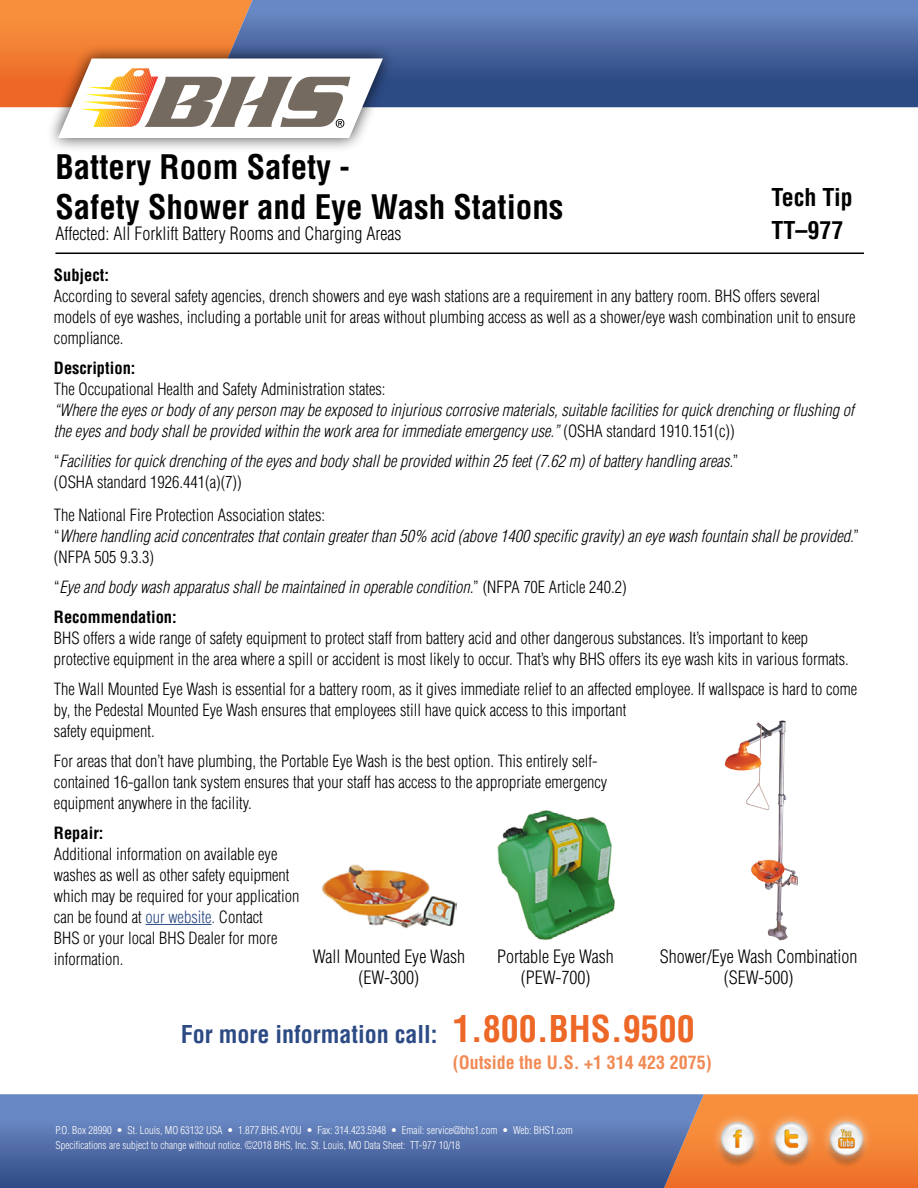
<style>
.page{position:relative;width:918px;height:1188px;background:#fff}
.page>*{position:absolute;margin:0;border:0;box-sizing:border-box;transform-origin:0 0}
.t1{font:700 condensed 33px/39.6px "Helvetica LT Std";color:#000}
.t2{font:700 condensed 24px "Helvetica LT Std";color:#2c4a84}
.t3{font:700 condensed 24px "Helvetica LT Std";color:#000}
.t4{font:300 condensed 18px/21.6px "Helvetica LT Std";color:#000;text-align:center}
.t5{font:700 condensed 18px "Helvetica LT Std";color:#f18a54}
.t6{font:300 condensed 16.5px/21px "Helvetica LT Std";color:#000}
.t7{font:italic 300 condensed 16.5px/21px "Helvetica LT Std";color:#000}
.t8{font:700 condensed 16.5px "Helvetica LT Std";color:#000}
.t9{font:300 condensed 10.5px/15px "Helvetica LT Std";color:#fff}
.s1{font-style:normal}
.s2{font-weight:700;font-style:normal}
.s3{color:#2c4a84}
.s4{font-size:36px;color:#ed6727}
</style>
<div class="page">
<svg style="left:383px;top:0;width:535px;height:107px;background:#47649e"></svg>
<svg style="left:704px;top:1094px;width:214px;height:94px;background:#f28034"></svg>
<svg style="left:0;top:1094px;width:704px;height:94px;background:#5671a9"></svg>
<div style="left:45px;top:44px;width:351px;height:108px;background:#000;opacity:.75"></div>
<svg style="left:0;top:0;width:383px;height:138px"></svg>
<img style="left:706px;top:1108px;width:55px;height:62px">
<img style="left:761px;top:1108px;width:55px;height:62px">
<img style="left:816px;top:1108px;width:62px;height:62px">
<hr style="left:55px;top:253px;width:809px;height:1px;background:#000">
<hr style="left:146px;top:924px;width:66px;height:1px;background:#2c4a84">
<img style="left:321px;top:864px;width:135px;height:65px">
<img style="left:497px;top:810px;width:118px;height:130px">
<img style="left:725px;top:720px;width:73px;height:221px">
<h1 class="t1" style="left:55px;top:147px;width:510px">Battery Room Safety -<br>Safety Shower and Eye Wash Stations</h1>
<h2 class="t3" style="left:772px;top:182px;width:83px">Tech Tip</h2>
<p class="t4" style="left:55px;top:223px;width:348px">Affected: All Forklift Battery Rooms and Charging Areas</p>
<h2 class="t3" style="left:772px;top:215px;width:73px">TT–977</h2>
<p class="t8" style="left:54px;top:264px;width:57px">Subject:</p>
<p class="t6" style="left:54px;top:285px;width:803px">According to several safety agencies, drench showers and eye wash stations are a requirement in any battery room. BHS offers several models of eye washes, including a portable unit for areas without plumbing access as well as a shower/eye wash combination unit to ensure compliance.</p>
<p class="t8" style="left:54px;top:357px;width:83px">Description:</p>
<p class="t6" style="left:54px;top:378px;width:333px">The Occupational Health and Safety Administration states:</p>
<p class="t7" style="left:54px;top:400px;width:801px">“Where the eyes or body of any person may be exposed to injurious corrosive materials, suitable facilities for quick drenching or flushing of the eyes and body shall be provided within the work area for immediate emergency use.” <span class="s1">(OSHA standard 1910.151(c))</span></p>
<p class="t7" style="left:54px;top:451px;width:686px"><span class="s1">“</span>Facilities for quick drenching of the eyes and body shall be provided within 25 feet (7.62 m) of battery handling areas.<span class="s1">” (OSHA standard 1926.441(a)(7))</span></p>
<p class="t7" style="left:54px;top:505px;width:807px"><span class="s1">The National Fire Protection Association states:<br>“</span>Where handling acid concentrates that contain greater than 50% acid (above 1400 specific gravity) an eye wash fountain shall be provided.<span class="s1">” (NFPA 505 9.3.3)</span></p>
<p class="t7" style="left:54px;top:572px;width:574px;line-height:30px"><span class="s1">“</span>Eye and body wash apparatus shall be maintained in operable condition.<span class="s1">” (NFPA 70E Article 240.2)<br></span><span class="s2">Recommendation:</span></p>
<p class="t6" style="left:54px;top:627px;width:797px">BHS offers a wide range of safety equipment to protect staff from battery acid and other dangerous substances. It’s important to keep protective equipment in the area where a spill or accident is most likely to occur. That’s why BHS offers its eye wash kits in various formats.</p>
<p class="t6" style="left:54px;top:678px;width:805px">The Wall Mounted Eye Wash is essential for a battery room, as it gives immediate relief to an affected employee. If wallspace is hard to come by, the Pedestal Mounted Eye Wash ensures that employees still have quick access to this important<br>safety equipment.</p>
<p class="t6" style="left:54px;top:750px;width:555px">For areas that don’t have plumbing, the Portable Eye Wash is the best option. This entirely self&shy;contained 16-gallon tank system ensures that your staff has access to the appropriate emergency equipment anywhere in the facility.</p>
<p class="t8" style="left:54px;top:822px;width:51px">Repair:</p>
<p class="t6" style="left:54px;top:843px;width:247px">Additional information on available eye washes as well as other safety equipment which may be required for your application can be found at <span class="s3">our website.</span> Contact<br>BHS or your local BHS Dealer for more information.</p>
<p class="t4" style="left:313px;top:945px;width:154px">Wall Mounted Eye Wash (EW-300)</p>
<p class="t4" style="left:497px;top:945px;width:118px">Portable Eye Wash (PEW-700)</p>
<p class="t4" style="left:660px;top:945px;width:199px">Shower/Eye Wash Combination (SEW-500)</p>
<h2 class="t2" style="left:181px;top:1019px;width:516px">For more information call: <span class="s4">1.800.BHS.9500</span></h2>
<p class="t5" style="left:453px;top:1051px;width:260px">(Outside the U.S. +1 314 423 2075)</p>
<p class="t9" style="left:55px;top:1122px;width:519px">P.O. Box 28990 • St. Louis, MO 63132 USA • 1.877.BHS.4YOU • Fax: 314.423.5948 • Email: service@bhs1.com • Web: BHS1.com<br>Specifications are subject to change without notice. ©2018 BHS, Inc. St. Louis, MO Data Sheet: TT-977 10/18</p>
</div>
